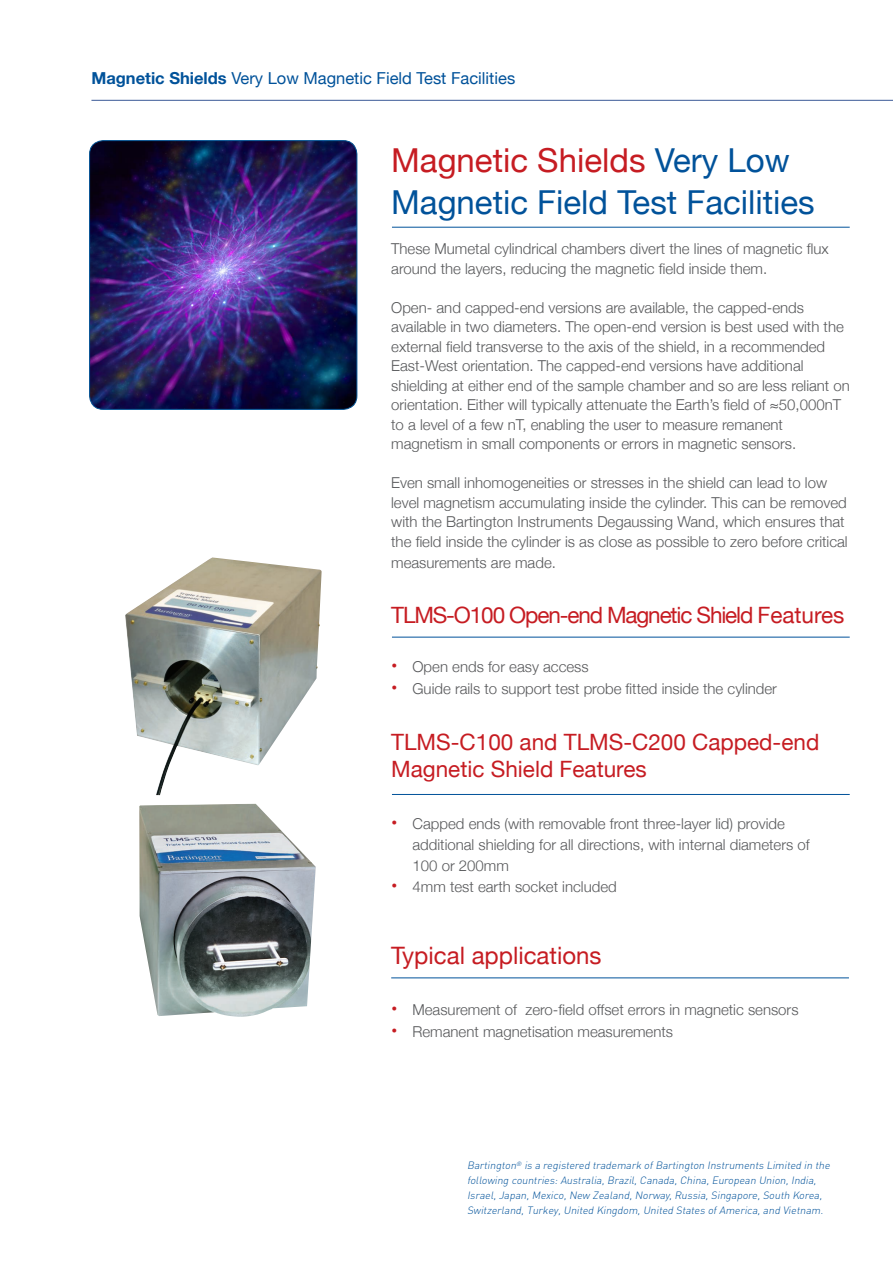
<style>
.page{position:relative;width:893px;height:1263px;background:#fff}
.page>*{position:absolute;margin:0;border:0;box-sizing:border-box;transform-origin:0 0}
.t1{font:33px/42px "Helvetica Neue";color:#01529a}
.t2{font:24px "Helvetica Neue";color:#c61c22}
.t3{font:22.5px/27px "Helvetica Neue";color:#c61c22}
.t4{font:22.5px "Helvetica Neue";letter-spacing:-.05em;color:#c61c22}
.t5{font:16.5px "Helvetica Neue";color:#01529a}
.t6{font:300 15px/19.5px "Helvetica Neue";color:#57585a}
.t7{font:italic 300 10.5px/15px "DINOT";color:#01529a}
.s1{font-weight:700}
.s2{color:#c61c22}
.s3{font-weight:400;font-size:18px;color:#c61c22}
</style>
<div class="page">
<hr style="left:91px;top:100px;width:802px;height:1px;background:#3a5997">
<img style="left:91px;top:141px;width:266px;height:267px">
<div style="left:89px;top:140px;width:268px;height:270px;border:1px solid #01529a;border-radius:14px"></div>
<hr style="left:392px;top:227px;width:458px;height:1px;background:#01529a">
<hr style="left:392px;top:637px;width:458px;height:1px;background:#01529a">
<hr style="left:392px;top:794px;width:458px;height:1px;background:#01529a">
<img style="left:125px;top:557px;width:197px;height:238px">
<img style="left:139px;top:804px;width:177px;height:213px">
<hr style="left:391px;top:977px;width:458px;height:1px;background:#01529a">
<p class="t5" style="left:91px;top:66px;width:425px"><span class="s1">Magnetic Shields</span> Very Low Magnetic Field Test Facilities</p>
<p class="t1" style="left:391px;top:141px;width:425px"><span class="s2">Magnetic Shields</span> Very Low<br>Magnetic Field Test Facilities</p>
<p class="t6" style="left:391px;top:238px;width:439px">These Mumetal cylindrical chambers divert the lines of magnetic flux around the layers, reducing the magnetic field inside them.</p>
<p class="t6" style="left:391px;top:297px;width:460px">Open- and capped-end versions are available, the capped-ends available in two diameters. The open-end version is best used with the external field transverse to the axis of the shield, in a recommended East-West orientation. The capped-end versions have additional shielding at either end of the sample chamber and so are less reliant on orientation. Either will typically attenuate the Earth’s field of ≈50,000nT to a level of a few nT, enabling the user to measure remanent magnetism in small components or errors in magnetic sensors.</p>
<p class="t6" style="left:391px;top:472px;width:458px">Even small inhomogeneities or stresses in the shield can lead to low level magnetism accumulating inside the cylinder. This can be removed with the Bartington Instruments Degaussing Wand, which ensures that the field inside the cylinder is as close as possible to zero before critical</p>
<p class="t6" style="left:391px;top:552px;width:166px">measurements are made.</p>
<p class="t4" style="left:391px;top:598px;width:455px">TLMS-O100 Open-end Magnetic Shield Features</p>
<p class="t6" style="left:391px;top:656px;width:199px"><span class="s3">•</span> Open ends for easy access</p>
<p class="t6" style="left:391px;top:677px;width:387px"><span class="s3">•</span> Guide rails to support test probe fitted inside the cylinder</p>
<p class="t3" style="left:391px;top:729px;width:430px">TLMS-C100 and TLMS-C200 Capped-end<br>Magnetic Shield Features</p>
<p class="t6" style="left:412px;top:812px;width:399px;line-height:21px;text-indent:-21px"><span class="s3">•</span> Capped ends (with removable front three-layer lid) provide additional shielding for all directions, with internal diameters of<br>100 or 200mm</p>
<p class="t6" style="left:391px;top:876px;width:227px"><span class="s3">•</span> 4mm test earth socket included</p>
<p class="t2" style="left:391px;top:938px;width:212px">Typical applications</p>
<p class="t6" style="left:391px;top:999px;width:409px"><span class="s3">•</span> Measurement of zero-field offset errors in magnetic sensors</p>
<p class="t6" style="left:391px;top:1020px;width:283px"><span class="s3">•</span> Remanent magnetisation measurements</p>
<p class="t7" style="left:467px;top:1158px;width:367px">Bartington<sup>®</sup> is a registered trademark ofBartington Instruments Limited in the following countries:Australia,Brazil,Canada,China,European Union,India, Israel,Japan,Mexico,New Zealand,Norway,Russia,Singapore,South Korea, Switzerland,Turkey,United Kingdom,United States ofAmerica,and Vietnam.</p>
</div>
